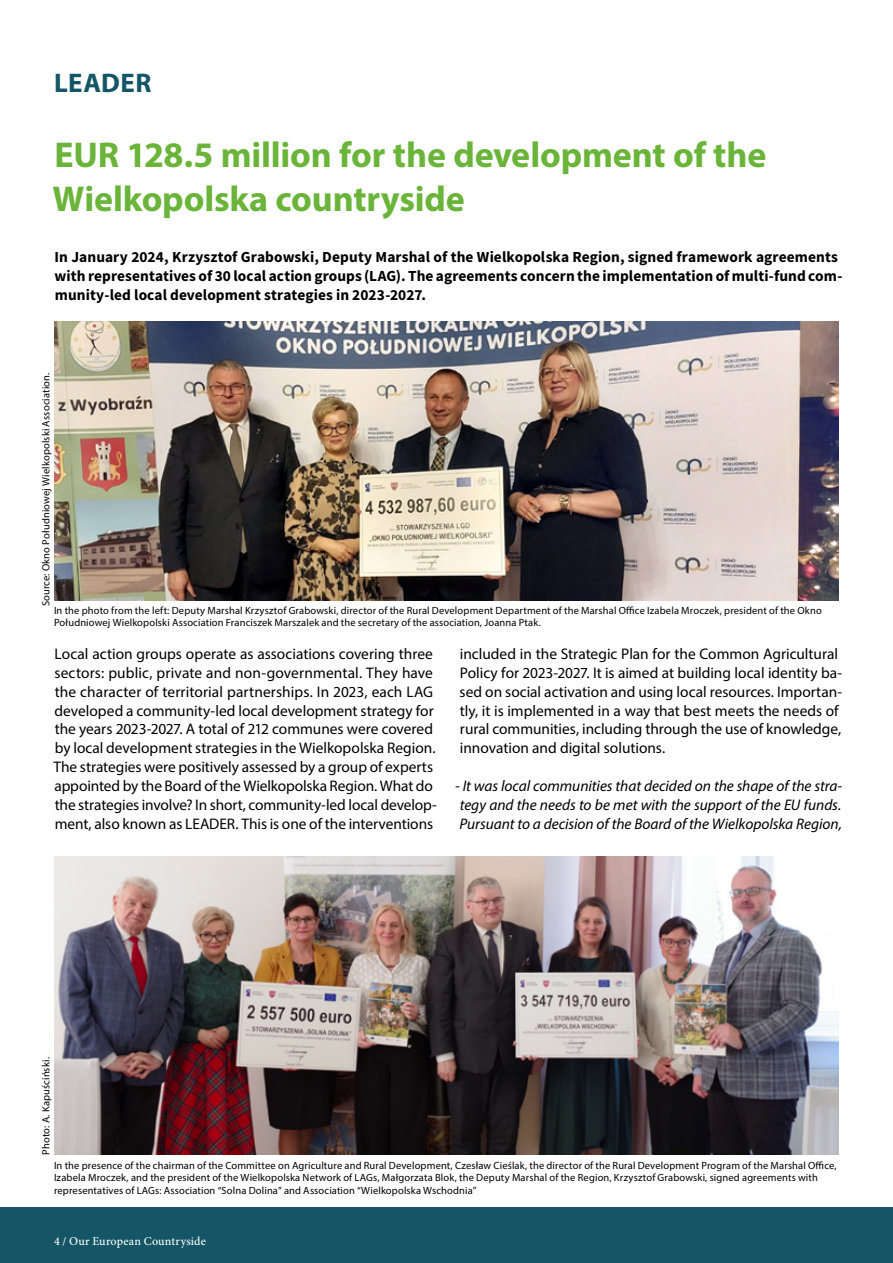
<style>
.page{position:relative;width:893px;height:1263px;background:#fff}
.page>*{position:absolute;margin:0;border:0;box-sizing:border-box;transform-origin:0 0}
.t1{font:700 36px/43.2px "Myriad Pro";letter-spacing:-.005em;color:#69b439}
.t2{font:700 27px "Myriad Pro";letter-spacing:.02em;color:#145566}
.t3{font:15.3px/18.9px "Myriad Pro";color:#000}
.t4{font:15.3px/18.9px "Source Sans Variable";letter-spacing:.005em;color:#000}
.t5{font:italic 15.3px/18.9px "Myriad Pro";color:#000;text-align:justify}
.t6{font:500 12px "Minion Pro";letter-spacing:.02em;color:#fff}
.t7{font:10.5px/12.6px "Myriad Pro";letter-spacing:.015em;color:#000}
</style>
<div class="page">
<div style="left:0;top:1208px;width:893px;height:55px;background:#145566"></div>
<img style="left:54px;top:321px;width:785px;height:280px">
<img style="left:54px;top:857px;width:785px;height:297px">
<h2 class="t2" style="left:54px;top:65px;width:99px">LEADER</h2>
<h1 class="t1" style="left:53px;top:132px;width:715px">EUR 128.5 million for the development of the<br>Wielkopolska countryside</h1>
<p class="t4" style="left:55px;top:247px;width:789px">In January 2024, Krzysztof Grabowski, Deputy Marshal of the Wielkopolska Region, signed framework agreements with representatives of 30 local action groups (LAG). The agreements concern the implementation of multi-fund com&shy;munity-led local development strategies in 2023-2027.</p>
<p class="t7" style="left:39px;top:606px;width:234px;rotate:-90deg">Source: Okno Południowej Wielkopolski Association.</p>
<p class="t7" style="left:54px;top:604px;width:769px">In the photo from the left: Deputy Marshal Krzysztof Grabowski, director of the Rural Development Department of the Marshal Office Izabela Mroczek, president of the Okno<br>Południowej Wielkopolski Association Franciszek Marszalek and the secretary of the association, Joanna Ptak.</p>
<p class="t3" style="left:53px;top:644px;width:385px">Local action groups operate as associations covering three sectors: public, private and non-governmental. They have the character of territorial partnerships. In 2023, each LAG developed a community-led local development strategy for the years 2023-2027. A total of 212 communes were covered by local development strategies in the Wielkopolska Region.<br>The strategies were positively assessed by a group of experts appointed by the Board of the Wielkopolska Region. What do the strategies involve? In short, community-led local develop&shy;ment, also known as LEADER. This is one of the interventions</p>
<p class="t3" style="left:460px;top:644px;width:384px">included in the Strategic Plan for the Common Agricultural Policy for 2023-2027. It is aimed at building local identity ba&shy;sed on social activation and using local resources. Importan&shy;tly, it is implemented in a way that best meets the needs of rural communities, including through the use of knowledge, innovation and digital solutions.</p>
<p class="t5" style="left:455px;top:776px;width:388px">- It was local communities that decided on the shape of the stra&shy;tegy and the needs to be met with the support of the EU funds.<br>Pursuant to a decision of the Board of the Wielkopolska Region,</p>
<p class="t7" style="left:39px;top:1154px;width:98px;rotate:-90deg">Photo: A. Kapuściński.</p>
<p class="t7" style="left:54px;top:1159px;width:784px">In the presence of the chairman of the Committee on Agriculture and Rural Development, Czesław Cieślak, the director of the Rural Development Program of the Marshal Office,<br>Izabela Mroczek, and the president of the Wielkopolska Network of LAGs, Małgorzata Blok, the Deputy Marshal of the Region, Krzysztof Grabowski, signed agreements with representatives of LAGs: Association “Solna Dolina” and Association “Wielkopolska Wschodnia”</p>
<p class="t6" style="left:54px;top:1233px;width:153px">4 / Our European Countryside</p>
</div>
